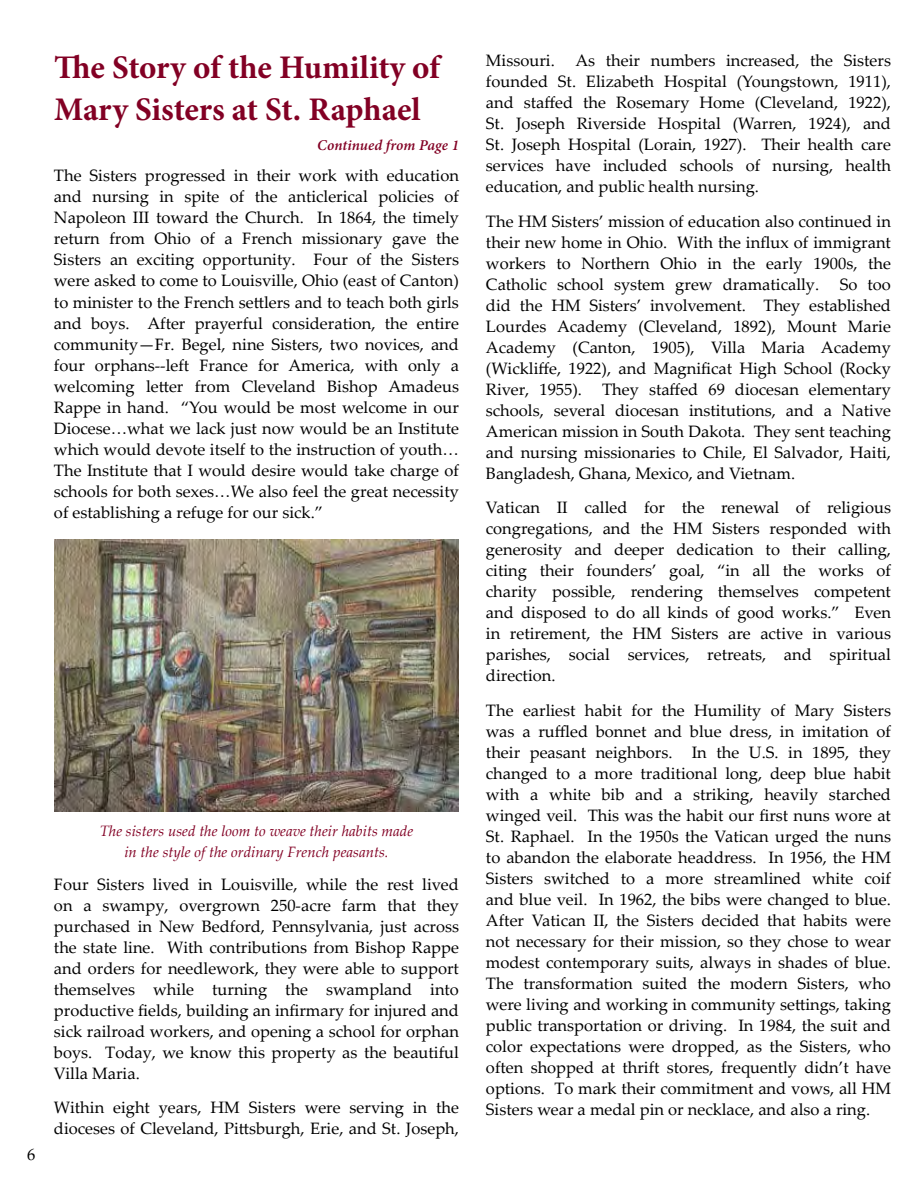
<style>
.page{position:relative;width:918px;height:1188px;background:#fff}
.page>*{position:absolute;margin:0;border:0;box-sizing:border-box;transform-origin:0 0}
.t1{font:700 33px/42px "Minion Pro";letter-spacing:-.005em;color:#820024}
.t2{font:16.5px/21px "Palatino Linotype";color:#000;text-align:justify}
.t3{font:italic 15px/21px "Palatino Linotype";color:#820024;text-align:center}
.t4{font:italic 600 15px "Minion Pro";letter-spacing:.005em;color:#820024}
</style>
<div class="page">
<img style="left:54px;top:540px;width:405px;height:272px">
<h1 class="t1" style="left:54px;top:46px;width:388px">The Story of the Humility of<br>Mary Sisters at St. Raphael</h1>
<p class="t4" style="left:317px;top:135px;width:143px">Continued from Page 1</p>
<p class="t2" style="left:54px;top:165px;width:407px">The Sisters progressed in their work with education and nursing in spite of the anticlerical policies of Napoleon III toward the Church. In 1864, the timely return from Ohio of a French missionary gave the Sisters an exciting opportunity. Four of the Sisters were asked to come to Louisville, Ohio (east of Canton) to minister to the French settlers and to teach both girls and boys. After prayerful consideration, the entire community—Fr. Begel, nine Sisters, two novices, and four orphans--left France for America, with only a welcoming letter from Cleveland Bishop Amadeus Rappe in hand. “You would be most welcome in our Diocese…what we lack just now would be an Institute which would devote itself to the instruction of youth… The Institute that I would desire would take charge of schools for both sexes…We also feel the great necessity of establishing a refuge for our sick.”</p>
<p class="t2" style="left:27px;top:1143px;width:10px">6</p>
<p class="t3" style="left:100px;top:820px;width:315px">The sisters used the loom to weave their habits made in the style of the ordinary French peasants.</p>
<p class="t2" style="left:54px;top:873px;width:407px">Four Sisters lived in Louisville, while the rest lived on a swampy, overgrown 250-acre farm that they purchased in New Bedford, Pennsylvania, just across the state line. With contributions from Bishop Rappe and orders for needlework, they were able to support themselves while turning the swampland into productive fields, building an infirmary for injured and sick railroad workers, and opening a school for orphan boys. Today, we know this property as the beautiful Villa Maria.</p>
<p class="t2" style="left:54px;top:1096px;width:407px">Within eight years, HM Sisters were serving in the dioceses of Cleveland, Pittsburgh, Erie, and St. Joseph,</p>
<p class="t2" style="left:486px;top:49px;width:407px;text-indent:89px">As their numbers increased, the Sisters founded St. Elizabeth Hospital (Youngstown, 1911), and staffed the Rosemary Home (Cleveland, 1922), St. Joseph Riverside Hospital (Warren, 1924), and St. Joseph Hospital (Lorain, 1927). Their health care services have included schools of nursing, health education, and public health nursing.</p>
<p class="t2" style="left:486px;top:210px;width:407px">The HM Sisters’ mission of education also continued in their new home in Ohio. With the influx of immigrant workers to Northern Ohio in the early 1900s, the Catholic school system grew dramatically. So too did the HM Sisters’ involvement. They established Lourdes Academy (Cleveland, 1892), Mount Marie Academy (Canton, 1905), Villa Maria Academy (Wickliffe, 1922), and Magnificat High School (Rocky River, 1955). They staffed 69 diocesan elementary schools, several diocesan institutions, and a Native American mission in South Dakota. They sent teaching and nursing missionaries to Chile, El Salvador, Haiti, Bangladesh, Ghana, Mexico, and Vietnam.</p>
<p class="t2" style="left:486px;top:497px;width:407px">Vatican II called for the renewal of religious congregations, and the HM Sisters responded with generosity and deeper dedication to their calling, citing their founders’ goal, “in all the works of charity possible, rendering themselves competent and disposed to do all kinds of good works.” Even in retirement, the HM Sisters are active in various parishes, social services, retreats, and spiritual direction.</p>
<p class="t2" style="left:486px;top:699px;width:407px">The earliest habit for the Humility of Mary Sisters was a ruffled bonnet and blue dress, in imitation of their peasant neighbors. In the U.S. in 1895, they changed to a more traditional long, deep blue habit with a white bib and a striking, heavily starched winged veil. This was the habit our first nuns wore at St. Raphael. In the 1950s the Vatican urged the nuns to abandon the elaborate headdress. In 1956, the HM Sisters switched to a more streamlined white coif and blue veil. In 1962, the bibs were changed to blue.<br>After Vatican II, the Sisters decided that habits were not necessary for their mission, so they chose to wear modest contemporary suits, always in shades of blue.<br>The transformation suited the modern Sisters, who were living and working in community settings, taking public transportation or driving. In 1984, the suit and color expectations were dropped, as the Sisters, who often shopped at thrift stores, frequently didn’t have options. To mark their commitment and vows, all HM Sisters wear a medal pin or necklace, and also a ring.</p>
<p class="t2" style="left:486px;top:49px;width:70px">Missouri.</p>
</div>
